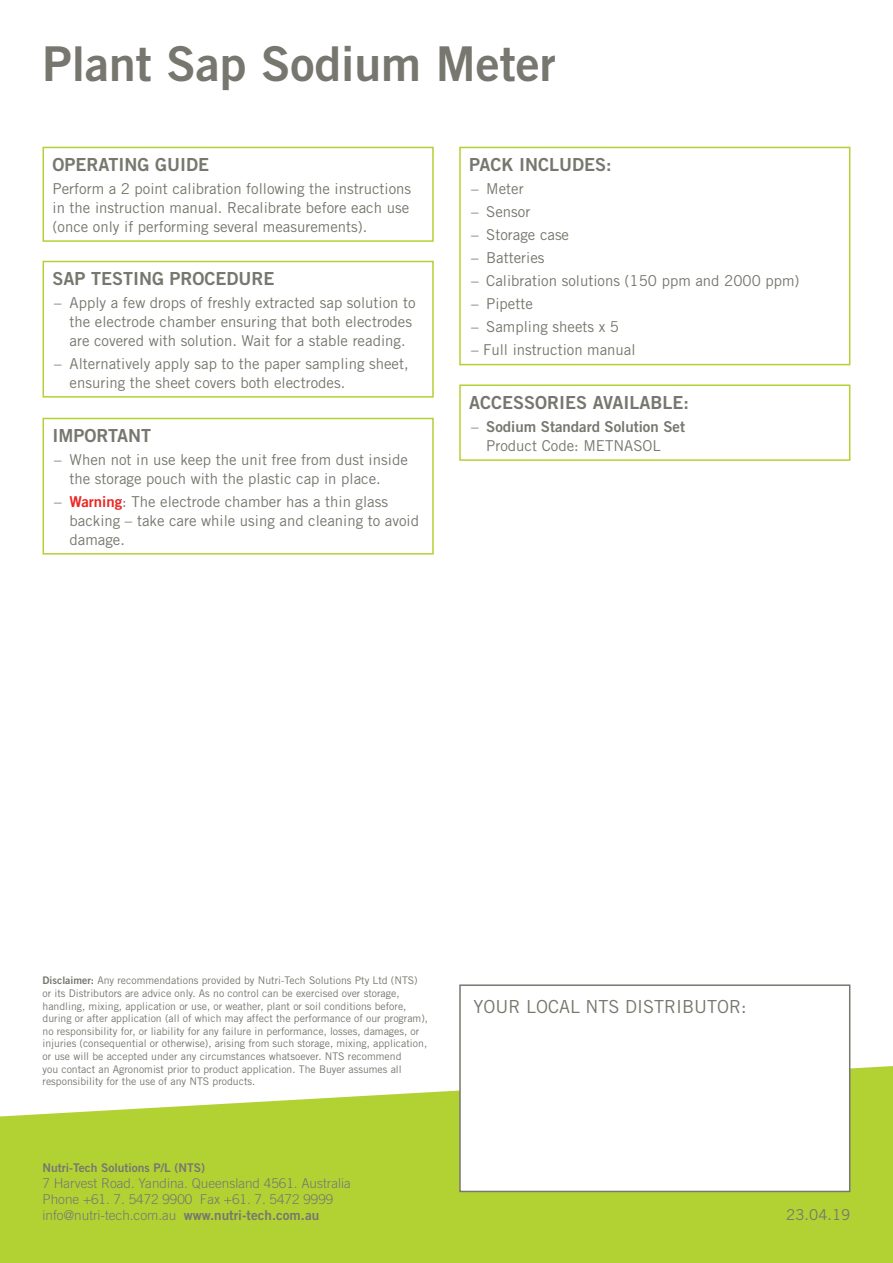
<style>
.page{position:relative;width:893px;height:1263px;background:#fff}
.page>*{position:absolute;margin:0;border:0;box-sizing:border-box;transform-origin:0 0}
.t1{font:48px "Trade Gothic Bold Two";color:#77776f}
.t2{font:18px "Trade Gothic Bold Two";color:#77776f}
.t3{font:18px "Trade Gothic";color:#77776f}
.t4{font:15px/18.8px "Trade Gothic";color:#77776f}
.t5{font:15px "Trade Gothic Bold Two";color:#77776f}
.t6{font:300 13.5px/16.2px "Trade Gothic";color:#77776f}
.t7{font:12px "Trade Gothic Bold Two";color:#77776f}
.t8{font:10.5px/12.6px "Trade Gothic";color:#77776f}
.s1{font-family:"Trade Gothic Bold Two";color:#ed2623}
.s2{font-family:"Trade Gothic"}
.s3{font-family:"Trade Gothic Bold Two"}
.s4{font-family:"Trade Gothic Bold Two";font-weight:400}
</style>
<div class="page">
<svg style="left:0;top:1066px;width:893px;height:197px;background:#bcd84f"></svg>
<div style="left:460px;top:985px;width:390px;height:206px;background:#fff"></div>
<div style="left:459px;top:984px;width:391px;height:208px;border:2px solid #77776f"></div>
<div style="left:43px;top:261px;width:391px;height:137px;border:2px solid #b2d234"></div>
<div style="left:43px;top:147px;width:391px;height:95px;border:2px solid #b2d234"></div>
<div style="left:459px;top:384px;width:391px;height:77px;border:2px solid #b2d234"></div>
<div style="left:459px;top:147px;width:391px;height:218px;border:2px solid #b2d234"></div>
<div style="left:43px;top:418px;width:391px;height:137px;border:2px solid #b2d234"></div>
<h1 class="t1" style="left:43px;top:35px;width:515px">Plant Sap Sodium Meter</h1>
<p class="t2" style="left:53px;top:154px;width:158px">OPERATING GUIDE</p>
<p class="t4" style="left:53px;top:179px;width:360px">Perform a 2 point calibration following the instructions in the instruction manual. Recalibrate before each use (once only if performing several measurements).</p>
<p class="t2" style="left:53px;top:268px;width:223px">SAP TESTING PROCEDURE</p>
<p class="t4" style="left:70px;top:293px;width:348px;text-indent:-15px">– Apply a few drops of freshly extracted sap solution to the electrode chamber ensuring that both electrodes are covered with solution. Wait for a stable reading.</p>
<p class="t4" style="left:70px;top:354px;width:341px;text-indent:-15px">– Alternatively apply sap to the paper sampling sheet, ensuring the sheet covers both electrodes.</p>
<p class="t2" style="left:53px;top:425px;width:100px">IMPORTANT</p>
<p class="t4" style="left:70px;top:450px;width:340px;text-indent:-15px">– When not in use keep the unit free from dust inside the storage pouch with the plastic cap in place.</p>
<p class="t4" style="left:70px;top:492px;width:351px;text-indent:-15px">– <span class="s1">Warning</span>: The electrode chamber has a thin glass backing – take care while using and cleaning to avoid damage.</p>
<p class="t2" style="left:469px;top:154px;width:144px">PACK INCLUDES:</p>
<p class="t4" style="left:471px;top:179px;width:54px">– Meter</p>
<p class="t4" style="left:471px;top:202px;width:61px">– Sensor</p>
<p class="t4" style="left:471px;top:225px;width:100px">– Storage case</p>
<p class="t4" style="left:471px;top:248px;width:75px">– Batteries</p>
<p class="t4" style="left:471px;top:271px;width:330px">– Calibration solutions (150 ppm and 2000 ppm)</p>
<p class="t4" style="left:471px;top:294px;width:63px">– Pipette</p>
<p class="t4" style="left:471px;top:317px;width:150px">– Sampling sheets x 5</p>
<p class="t4" style="left:471px;top:340px;width:166px">– Full instruction manual</p>
<p class="t2" style="left:469px;top:391px;width:221px">ACCESSORIES AVAILABLE:</p>
<p class="t5" style="left:471px;top:417px;width:216px"><span class="s2">–</span> Sodium Standard Solution Set</p>
<p class="t4" style="left:486px;top:436px;width:176px">Product Code: METNASOL</p>
<p class="t8" style="left:43px;top:974px;width:387px"><span class="s3">Disclaimer:</span> Any recommendations provided by Nutri-Tech Solutions Pty Ltd (NTS) or its Distributors are advice only. As no control can be exercised over storage, handling, mixing, application or use, or weather, plant or soil conditions before, during or after application (all of which may affect the performance of our program), no responsibility for, or liability for any failure in performance, losses, damages, or injuries (consequential or otherwise), arising from such storage, mixing, application, or use will be accepted under any circumstances whatsoever. NTS recommend<br>you contact an Agronomist prior to product application. The Buyer assumes all responsibility for the use of any NTS products.</p>
<p class="t7" style="left:43px;top:1160px;width:164px">Nutri-Tech Solutions P/L (NTS)</p>
<p class="t6" style="left:43px;top:1175px;width:310px">7 Harvest Road. Yandina. Queensland 4561. Australia<br>Phone +61. 7. 5472 9900 Fax +61. 7. 5472 9999 info@nutri-tech.com.au <span class="s4">www.nutri-tech.com.au</span></p>
<p class="t3" style="left:473px;top:995px;width:275px">YOUR LOCAL NTS DISTRIBUTOR:</p>
<p class="t4" style="left:786px;top:1205px;width:66px">23.04.19</p>
</div>
